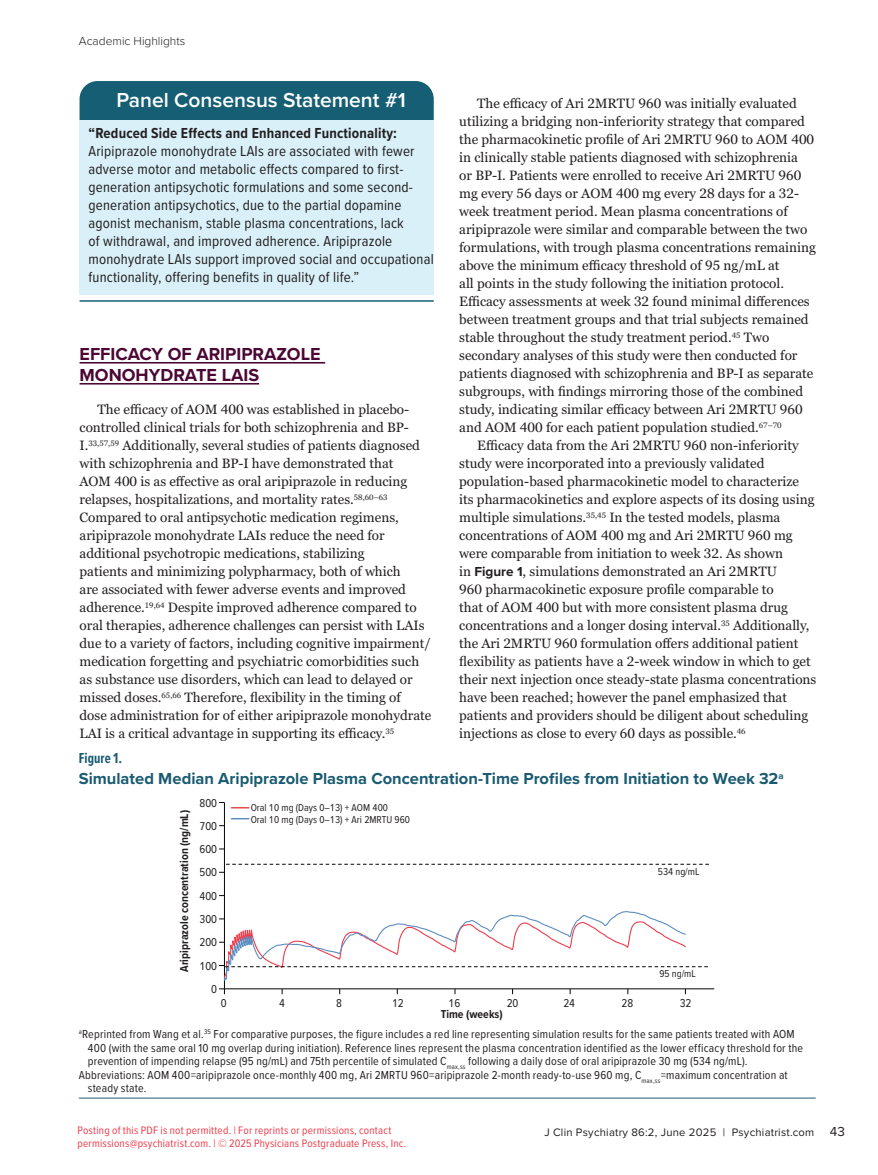
<style>
.page{position:relative;width:878px;height:1175px;background:#fff}
.page>*{position:absolute;margin:0;border:0;box-sizing:border-box;transform-origin:0 0}
.t1{font:600 21px "Proxima Nova";color:#fff}
.t2{font:700 18px/21px "Proxima Nova";color:#4b0734}
.t3{font:700 16.5px "Proxima Nova";color:#1a5b72}
.t4{font:15px/18px "Proxima Nova Cond";letter-spacing:.01em;color:#231f20}
.t5{font:700 15px "Proxima Nova Cond";letter-spacing:.01em;color:#231f20}
.t6{font:700 15px "Proxima Nova Ex Cn";letter-spacing:.005em;color:#1a5b72}
.t7{font:13.5px/18px "Georgia Pro";color:#231f20}
.t8{font:12px "Proxima Nova Cond";letter-spacing:.015em;color:#231f20}
.t9{font:300 12px "Proxima Nova";color:#231f20}
.t10{font:700 11.85px "Proxima Nova Cond";color:#231f20}
.t11{font:11.85px "Proxima Nova Cond";color:#231f20}
.t12{font:11.25px/12.8px "Proxima Nova Cond";letter-spacing:.015em;color:#ee3d4c}
.t13{font:11.25px "Proxima Nova";letter-spacing:.02em;color:#231f20}
.t14{font:10.35px/12.5px "Proxima Nova Cond";color:#231f20}
.s1{font-family:"Proxima Nova";font-weight:700}
.s2{font-size:13.5px}
</style>
<div class="page">
<hr style="left:79px;top:1097px;width:736px;height:1px;background:#1a5b72">
<hr style="left:224px;top:802px;width:1px;height:186px;background:#040503">
<hr style="left:224px;top:988px;width:490px;height:1px;background:#040503">
<svg style="left:219px;top:988px;width:6px;height:6px"></svg>
<svg style="left:231px;top:807px;width:18px;height:1px"></svg>
<svg style="left:231px;top:818px;width:18px;height:1px"></svg>
<svg style="left:219px;top:910px;width:489px;height:71px"></svg>
<svg style="left:226px;top:863px;width:483px;height:1px"></svg>
<div style="left:80px;top:81px;width:354px;height:39px;background:#155e74"></div>
<div style="left:80px;top:120px;width:354px;height:174px;background:#d9f0f9"></div>
<hr style="left:80px;top:300px;width:354px;height:2px;background:#155e74">
<hr style="left:80px;top:362px;width:245px;height:1px;background:#4b0734">
<hr style="left:80px;top:383px;width:179px;height:1px;background:#4b0734">
<p class="t9" style="left:79px;top:33px;width:108px">Academic Highlights</p>
<h1 class="t1" style="left:117px;top:84px;width:290px">Panel Consensus Statement #1</h1>
<p class="t5" style="left:88px;top:122px;width:310px">“Reduced Side Effects and Enhanced Functionality:</p>
<p class="t4" style="left:88px;top:141px;width:346px">Aripiprazole monohydrate LAIs are associated with fewer adverse motor and metabolic effects compared to first&shy;generation antipsychotic formulations and some second&shy;generation antipsychotics, due to the partial dopamine agonist mechanism, stable plasma concentrations, lack<br>of withdrawal, and improved adherence. Aripiprazole monohydrate LAIs support improved social and occupational functionality, offering benefits in quality of life.”</p>
<h2 class="t2" style="left:80px;top:343px;width:242px">EFFICACY OF ARIPIPRAZOLE<br>MONOHYDRATE LAIS</h2>
<p class="t7" style="left:80px;top:401px;width:353px;text-indent:18px">The efficacy of AOM 400 was established in placebo&shy;controlled clinical trials for both schizophrenia and BP-I.<sup>33,57,59</sup> Additionally, several studies of patients diagnosed with schizophrenia and BP-I have demonstrated that<br>AOM 400 is as effective as oral aripiprazole in reducing relapses, hospitalizations, and mortality rates.<sup>58,60–63<br></sup>Compared to oral antipsychotic medication regimens, aripiprazole monohydrate LAIs reduce the need for additional psychotropic medications, stabilizing<br>patients and minimizing polypharmacy, both of which<br>are associated with fewer adverse events and improved adherence.<sup>19,64</sup> Despite improved adherence compared to oral therapies, adherence challenges can persist with LAIs due to a variety of factors, including cognitive impairment/ medication forgetting and psychiatric comorbidities such as substance use disorders, which can lead to delayed or missed doses.<sup>65,66</sup> Therefore, flexibility in the timing of dose administration for of either aripiprazole monohydrate LAI is a critical advantage in supporting its efficacy.<sup>35</sup></p>
<p class="t7" style="left:459px;top:95px;width:358px;text-indent:18px">The efficacy of Ari 2MRTU 960 was initially evaluated utilizing a bridging non-inferiority strategy that compared the pharmacokinetic profile of Ari 2MRTU 960 to AOM 400 in clinically stable patients diagnosed with schizophrenia<br>or BP-I. Patients were enrolled to receive Ari 2MRTU 960 mg every 56 days or AOM 400 mg every 28 days for a 32- week treatment period. Mean plasma concentrations of aripiprazole were similar and comparable between the two formulations, with trough plasma concentrations remaining above the minimum efficacy threshold of 95 ng/mL at<br>all points in the study following the initiation protocol.<br>Efficacy assessments at week 32 found minimal differences between treatment groups and that trial subjects remained stable throughout the study treatment period.<sup>45</sup> Two secondary analyses of this study were then conducted for patients diagnosed with schizophrenia and BP-I as separate subgroups, with findings mirroring those of the combined study, indicating similar efficacy between Ari 2MRTU 960 and AOM 400 for each patient population studied.<sup>67–70</sup></p>
<p class="t7" style="left:459px;top:437px;width:359px;text-indent:18px">Efficacy data from the Ari 2MRTU 960 non-inferiority study were incorporated into a previously validated population-based pharmacokinetic model to characterize its pharmacokinetics and explore aspects of its dosing using multiple simulations.<sup>35,45</sup> In the tested models, plasma concentrations of AOM 400 mg and Ari 2MRTU 960 mg were comparable from initiation to week 32. As shown<br>in <span class="s1">Figure 1</span>, simulations demonstrated an Ari 2MRTU<br>960 pharmacokinetic exposure profile comparable to<br>that of AOM 400 but with more consistent plasma drug concentrations and a longer dosing interval.<sup>35</sup> Additionally, the Ari 2MRTU 960 formulation offers additional patient flexibility as patients have a 2-week window in which to get their next injection once steady-state plasma concentrations have been reached; however the panel emphasized that patients and providers should be diligent about scheduling injections as close to every 60 days as possible.<sup>46</sup></p>
<p class="t6" style="left:79px;top:747px;width:45px">Figure 1.</p>
<p class="t3" style="left:79px;top:766px;width:706px">Simulated Median Aripiprazole Plasma Concentration-Time Profiles from Initiation to Week 32<sup>a</sup></p>
<p class="t10" style="left:175px;top:972px;width:163px;rotate:-90deg">Aripiprazole concentration (ng/mL)</p>
<p class="t11" style="left:199px;top:794px;width:19px">800</p>
<p class="t11" style="left:199px;top:817px;width:19px">700</p>
<p class="t11" style="left:199px;top:840px;width:19px">600</p>
<p class="t11" style="left:199px;top:863px;width:19px">500</p>
<p class="t11" style="left:199px;top:887px;width:19px">400</p>
<p class="t11" style="left:199px;top:910px;width:19px">300</p>
<p class="t11" style="left:199px;top:933px;width:19px">200</p>
<p class="t11" style="left:199px;top:957px;width:19px">100</p>
<p class="t11" style="left:211px;top:980px;width:7px">0</p>
<p class="t14" style="left:251px;top:800px;width:161px">Oral 10 mg (Days 0–13) + AOM 400<br>Oral 10 mg (Days 0–13) + Ari 2MRTU 960</p>
<p class="t14" style="left:657px;top:864px;width:43px">534 ng/mL</p>
<p class="t14" style="left:659px;top:967px;width:38px">95 ng/mL</p>
<p class="t11" style="left:221px;top:994px;width:7px">0</p>
<p class="t11" style="left:279px;top:994px;width:7px">4</p>
<p class="t11" style="left:336px;top:994px;width:7px">8</p>
<p class="t11" style="left:392px;top:994px;width:13px">12</p>
<p class="t11" style="left:448px;top:994px;width:13px">16</p>
<p class="t11" style="left:506px;top:994px;width:13px">20</p>
<p class="t11" style="left:563px;top:994px;width:13px">24</p>
<p class="t11" style="left:621px;top:994px;width:13px">28</p>
<p class="t11" style="left:679px;top:994px;width:13px">32</p>
<p class="t10" style="left:441px;top:1005px;width:63px">Time (weeks)</p>
<p class="t8" style="left:79px;top:1025px;width:717px"><sup>a</sup>Reprinted from Wang et al.<sup>35</sup> For comparative purposes, the figure includes a red line representing simulation results for the same patients treated with AOM</p>
<p class="t8" style="left:88px;top:1039px;width:716px">400 (with the same oral 10 mg overlap during initiation). Reference lines represent the plasma concentration identified as the lower efficacy threshold for the</p>
<p class="t8" style="left:88px;top:1052px;width:661px">prevention of impending relapse (95 ng/mL) and 75th percentile of simulated C<sub>max,ss</sub> following a daily dose of oral aripiprazole 30 mg (534 ng/mL).</p>
<p class="t8" style="left:79px;top:1066px;width:710px">Abbreviations: AOM 400=aripiprazole once-monthly 400 mg, Ari 2MRTU 960=aripiprazole 2-month ready-to-use 960 mg, C<sub>max,ss</sub>=maximum concentration at</p>
<p class="t8" style="left:88px;top:1079px;width:60px">steady state.</p>
<p class="t12" style="left:77px;top:1123px;width:330px">Posting of this PDF is not permitted. | For reprints or permissions, contact permissions@psychiatrist.com. | © 2025 Physicians Postgraduate Press, Inc.</p>
<p class="t13" style="left:544px;top:1123px;width:302px">J Clin Psychiatry 86:2, June 2025 | Psychiatrist.com <span class="s2">43</span></p>
</div>
